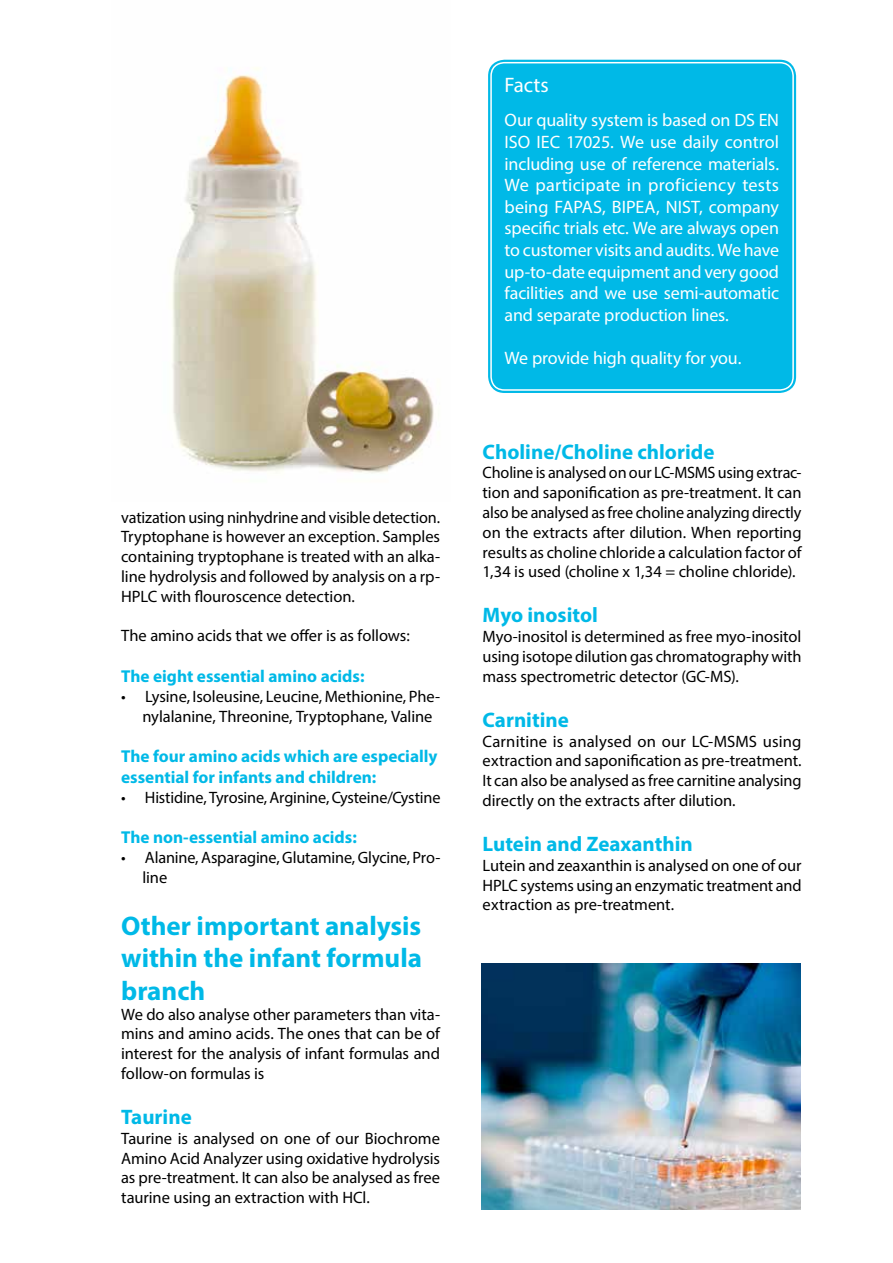
<style>
.page{position:relative;width:893px;height:1263px;background:#fff}
.page>*{position:absolute;margin:0;border:0;box-sizing:border-box;transform-origin:0 0}
.t1{font:700 27px/32.4px "Myriad Pro";color:#00b9e7;text-align:justify}
.t2{font:700 21px "Myriad Pro";color:#00b9e7}
.t3{font:21px "Myriad Pro";letter-spacing:-.005em;color:#fff}
.t4{font:18px/21.6px "Myriad Pro";letter-spacing:-.01em;color:#fff;text-align:justify}
.t5{font:700 17.25px/20.7px "Myriad Pro";color:#00b9e7}
.t6{font:16.5px/19.8px "Myriad Pro";letter-spacing:-.005em;color:#000;text-align:justify}
</style>
<div class="page">
<img style="left:172px;top:67px;width:262px;height:406px">
<div style="left:487px;top:58px;width:311px;height:336px;background:#00b9e7;border-radius:18px"></div>
<div style="left:481px;top:53px;width:322px;height:347px;border:2px solid #fff;border-radius:22px"></div>
<div style="left:485px;top:57px;width:314px;height:339px;border:3px solid #fff;border-radius:18px"></div>
<div style="left:490px;top:62px;width:304px;height:329px;border:2px solid #fff;border-radius:14px"></div>
<img style="left:481px;top:964px;width:319px;height:246px">
<p class="t6" style="left:121px;top:507px;width:320px">vatization using ninhydrine and visible detection.<br>Tryptophane is however an exception. Samples containing tryptophane is treated with an alka&shy;line hydrolysis and followed by analysis on a rp-HPLC with flouroscence detection.</p>
<p class="t6" style="left:121px;top:626px;width:290px">The amino acids that we offer is as follows:</p>
<p class="t5" style="left:121px;top:665px;width:245px">The eight essential amino acids:</p>
<p class="t6" style="left:142px;top:686px;width:299px;text-indent:-21px">• Lysine, Isoleusine, Leucine, Methionine, Phe&shy;nylalanine, Threonine, Tryptophane, Valine</p>
<p class="t5" style="left:121px;top:745px;width:318px">The four amino acids which are especially essential for infants and children:</p>
<p class="t6" style="left:121px;top:787px;width:321px">• Histidine, Tyrosine, Arginine, Cysteine/Cystine</p>
<p class="t5" style="left:121px;top:826px;width:237px">The non-essential amino acids:</p>
<p class="t6" style="left:142px;top:847px;width:299px;text-indent:-21px">• Alanine, Asparagine, Glutamine, Glycine, Pro&shy;line</p>
<h1 class="t1" style="left:121px;top:909px;width:302px">Other important analysis within the infant formula branch</h1>
<p class="t6" style="left:121px;top:1004px;width:320px">We do also analyse other parameters than vita&shy;mins and amino acids. The ones that can be of interest for the analysis of infant formulas and follow-on formulas is</p>
<p class="t2" style="left:121px;top:1103px;width:72px">Taurine</p>
<p class="t6" style="left:121px;top:1128px;width:320px">Taurine is analysed on one of our Biochrome Amino Acid Analyzer using oxidative hydrolysis as pre-treatment. It can also be analysed as free taurine using an extraction with HCl.</p>
<p class="t3" style="left:505px;top:72px;width:46px">Facts</p>
<p class="t4" style="left:505px;top:109px;width:276px">Our quality system is based on DS EN ISO IEC 17025. We use daily control including use of reference materials.<br>We participate in proficiency tests being FAPAS, BIPEA, NIST, company specific trials etc. We are always open to customer visits and audits. We have up-to-date equipment and very good facilities and we use semi-automatic and separate production lines.</p>
<p class="t4" style="left:505px;top:347px;width:238px">We provide high quality for you.</p>
<p class="t2" style="left:483px;top:438px;width:233px">Choline/Choline chloride</p>
<p class="t6" style="left:483px;top:463px;width:320px">Choline is analysed on our LC-MSMS using extrac&shy;tion and saponification as pre-treatment. It can also be analysed as free choline analyzing directly on the extracts after dilution. When reporting results as choline chloride a calculation factor of 1,34 is used (choline x 1,34 = choline chloride).</p>
<p class="t2" style="left:483px;top:602px;width:117px">Myo inositol</p>
<p class="t6" style="left:483px;top:626px;width:320px">Myo-inositol is determined as free myo-inositol using isotope dilution gas chromatography with mass spectrometric detector (GC-MS).</p>
<p class="t2" style="left:483px;top:706px;width:88px">Carnitine</p>
<p class="t6" style="left:483px;top:731px;width:320px">Carnitine is analysed on our LC-MSMS using extraction and saponification as pre-treatment.<br>It can also be analysed as free carnitine analysing directly on the extracts after dilution.</p>
<p class="t2" style="left:483px;top:830px;width:212px">Lutein and Zeaxanthin</p>
<p class="t6" style="left:483px;top:855px;width:320px">Lutein and zeaxanthin is analysed on one of our HPLC systems using an enzymatic treatment and extraction as pre-treatment.</p>
</div>
